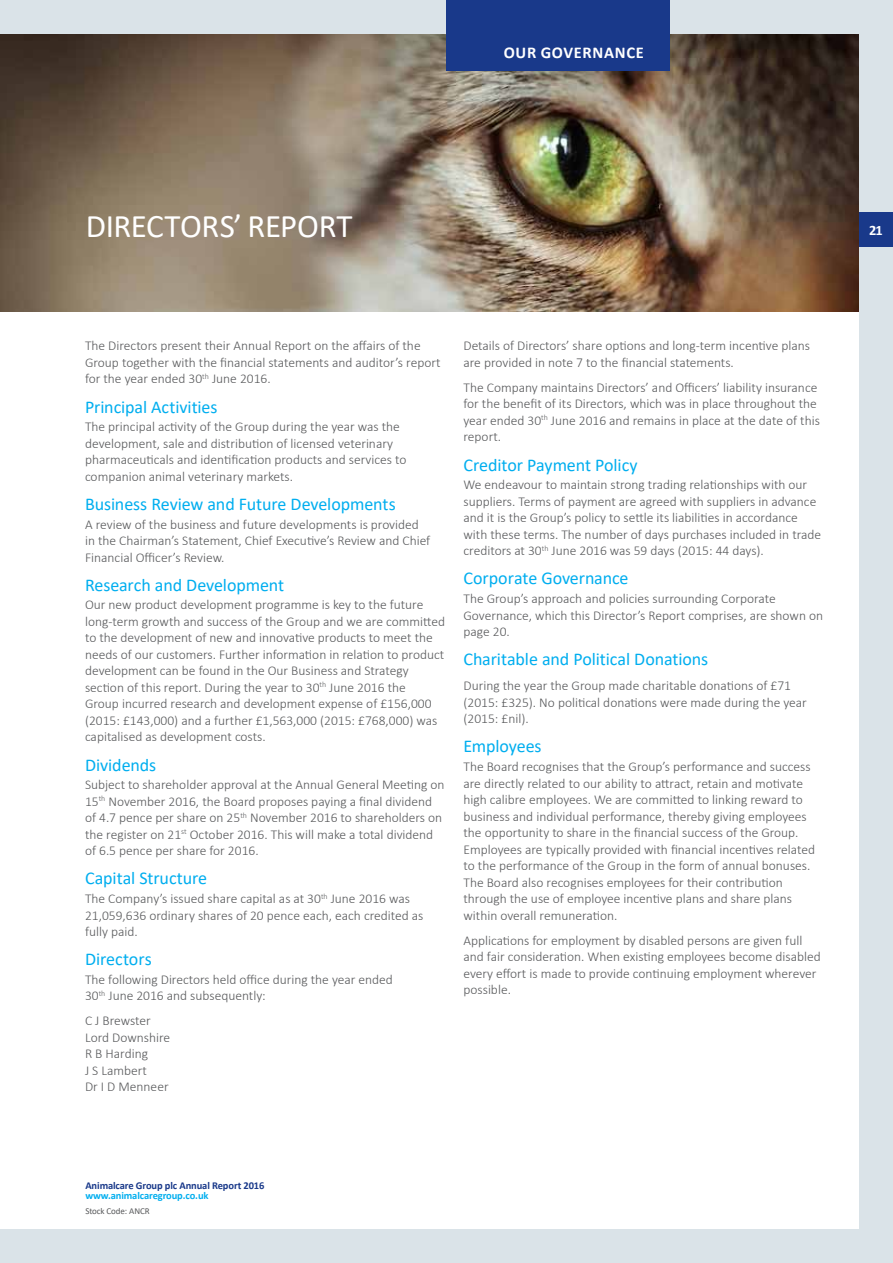
<style>
.page{position:relative;width:893px;height:1263px;background:#fff}
.page>*{position:absolute;margin:0;border:0;box-sizing:border-box;transform-origin:0 0}
.t1{font:33px "Calibri";letter-spacing:-.01em;color:#fff}
.t2{font:18px "Calibri";letter-spacing:-.005em;color:#00aeef}
.t3{font:700 16.5px "Calibri";letter-spacing:.04em;color:#fff}
.t4{font:700 14.4px "Calibri";color:#fff}
.t5{font:300 13.5px/16.5px "Calibri";color:#58595b}
.t6{font:700 10.5px "Calibri";letter-spacing:-.01em;color:#19398a}
.t7{font:700 10.5px "Calibri";letter-spacing:-.01em;color:#00aeef}
.t8{font:9px "Calibri";letter-spacing:-.01em;color:#58595b}
</style>
<div class="page">
<div style="left:859px;top:0;width:34px;height:1263px;background:#dae3e8"></div>
<div style="left:0;top:0;width:880px;height:34px;background:#dae3e8"></div>
<div style="left:0;top:1229px;width:893px;height:34px;background:#dae3e8"></div>
<img style="left:0;top:34px;width:859px;height:277px">
<div style="left:859px;top:213px;width:34px;height:34px;background:#19398a"></div>
<div style="left:446px;top:0;width:224px;height:71px;background:#19398a"></div>
<p class="t3" style="left:504px;top:41px;width:142px">OUR GOVERNANCE</p>
<h1 class="t1" style="left:86px;top:203px;width:268px">DIRECTORS’ REPORT</h1>
<p class="t5" style="left:85px;top:339px;width:357px">The Directors present their Annual Report on the affairs of the<br>Group together with the financial statements and auditor’s report for the year ended 30<sup>th</sup> June 2016.</p>
<h2 class="t2" style="left:85px;top:394px;width:134px">Principal Activities</h2>
<p class="t5" style="left:85px;top:419px;width:323px">The principal activity of the Group during the year was the development, sale and distribution of licensed veterinary pharmaceuticals and identification products and services to companion animal veterinary markets.</p>
<h2 class="t2" style="left:85px;top:491px;width:312px">Business Review and Future Developments</h2>
<p class="t5" style="left:85px;top:517px;width:347px">A review of the business and future developments is provided in the Chairman’s Statement, Chief Executive’s Review and Chief<br>Financial Officer’s Review.</p>
<h2 class="t2" style="left:85px;top:572px;width:201px">Research and Development</h2>
<p class="t5" style="left:85px;top:598px;width:362px">Our new product development programme is key to the future long-term growth and success of the Group and we are committed to the development of new and innovative products to meet the needs of our customers. Further information in relation to product development can be found in the Our Business and Strategy section of this report. During the year to 30<sup>th</sup> June 2016 the<br>Group incurred research and development expense of £156,000 (2015: £143,000) and a further £1,563,000 (2015: £768,000) was capitalised as development costs.</p>
<h2 class="t2" style="left:85px;top:752px;width:73px">Dividends</h2>
<p class="t5" style="left:85px;top:777px;width:361px">Subject to shareholder approval at the Annual General Meeting on 15<sup>th</sup> November 2016, the Board proposes paying a final dividend of 4.7 pence per share on 25<sup>th</sup> November 2016 to shareholders on the register on 21<sup>st</sup> October 2016. This will make a total dividend of 6.5 pence per share for 2016.</p>
<h2 class="t2" style="left:85px;top:866px;width:124px">Capital Structure</h2>
<p class="t5" style="left:85px;top:891px;width:340px">The Company’s issued share capital as at 30<sup>th</sup> June 2016 was<br>21,059,636 ordinary shares of 20 pence each, each credited as fully paid.</p>
<h2 class="t2" style="left:85px;top:947px;width:68px">Directors</h2>
<p class="t5" style="left:85px;top:972px;width:309px">The following Directors held office during the year ended<br>30<sup>th</sup> June 2016 and subsequently:</p>
<p class="t5" style="left:85px;top:1014px;width:87px">C J Brewster<br>Lord Downshire<br>R B Harding<br>J S Lambert<br>Dr I D Menneer</p>
<p class="t5" style="left:463px;top:339px;width:348px">Details of Directors’ share options and long-term incentive plans are provided in note 7 to the financial statements.</p>
<p class="t5" style="left:463px;top:380px;width:358px">The Company maintains Directors’ and Officers’ liability insurance for the benefit of its Directors, which was in place throughout the year ended 30<sup>th</sup> June 2016 and remains in place at the date of this report.</p>
<h2 class="t2" style="left:463px;top:452px;width:176px">Creditor Payment Policy</h2>
<p class="t5" style="left:463px;top:477px;width:359px">We endeavour to maintain strong trading relationships with our suppliers. Terms of payment are agreed with suppliers in advance and it is the Group’s policy to settle its liabilities in accordance with these terms. The number of days purchases included in trade creditors at 30<sup>th</sup> June 2016 was 59 days (2015: 44 days).</p>
<h2 class="t2" style="left:463px;top:566px;width:167px">Corporate Governance</h2>
<p class="t5" style="left:463px;top:591px;width:361px">The Group’s approach and policies surrounding Corporate<br>Governance, which this Director’s Report comprises, are shown on page 20.</p>
<h2 class="t2" style="left:463px;top:647px;width:246px">Charitable and Political Donations</h2>
<p class="t5" style="left:463px;top:678px;width:345px">During the year the Group made charitable donations of £71 (2015: £325). No political donations were made during the year (2015: £nil).</p>
<h2 class="t2" style="left:463px;top:734px;width:80px">Employees</h2>
<p class="t5" style="left:463px;top:759px;width:353px">The Board recognises that the Group’s performance and success are directly related to our ability to attract, retain and motivate high calibre employees. We are committed to linking reward to business and individual performance, thereby giving employees the opportunity to share in the financial success of the Group.<br>Employees are typically provided with financial incentives related to the performance of the Group in the form of annual bonuses.<br>The Board also recognises employees for their contribution through the use of employee incentive plans and share plans within overall remuneration.</p>
<p class="t5" style="left:463px;top:933px;width:359px">Applications for employment by disabled persons are given full and fair consideration. When existing employees become disabled every effort is made to provide continuing employment wherever possible.</p>
<p class="t6" style="left:85px;top:1178px;width:181px">Animalcare Group plc Annual Report 2016</p>
<p class="t7" style="left:85px;top:1188px;width:125px">www.animalcaregroup.co.uk</p>
<p class="t8" style="left:85px;top:1204px;width:66px">Stock Code: ANCR</p>
<p class="t4" style="left:869px;top:220px;width:15px">21</p>
</div>
